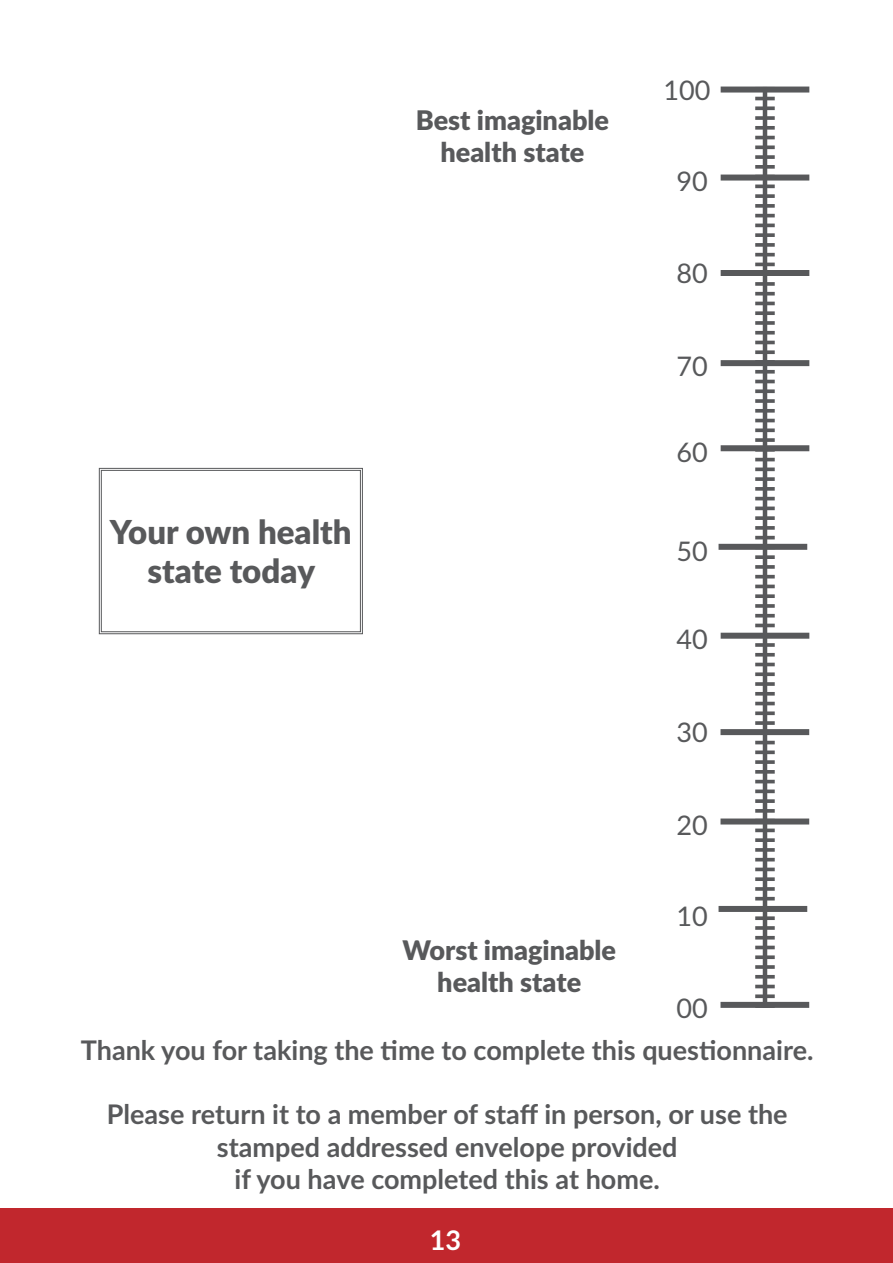
<style>
.page{position:relative;width:893px;height:1263px;background:#fff}
.page>*{position:absolute;margin:0;border:0;box-sizing:border-box;transform-origin:0 0}
.t1{font:900 33px "Lato Latin";color:#58595b}
.t2{font:700 27px/32.4px "Lato Latin";color:#58595b;text-align:center}
.t3{font:900 27px/32.4px "Lato Latin";color:#58595b;text-align:center}
.t4{font:27px "Lato Latin";color:#58595b}
.t5{font:700 27px "Lato Latin";color:#fff}
</style>
<div class="page">
<hr style="left:755px;top:97px;width:20px;height:3px;background:#58595b">
<svg style="left:755px;top:106px;width:20px;height:4px"></svg>
<svg style="left:755px;top:116px;width:20px;height:4px"></svg>
<svg style="left:755px;top:126px;width:20px;height:4px"></svg>
<hr style="left:755px;top:136px;width:20px;height:3px;background:#58595b">
<svg style="left:755px;top:145px;width:20px;height:4px"></svg>
<svg style="left:755px;top:155px;width:20px;height:4px"></svg>
<svg style="left:755px;top:165px;width:20px;height:4px"></svg>
<hr style="left:755px;top:185px;width:20px;height:3px;background:#58595b">
<svg style="left:755px;top:194px;width:20px;height:4px"></svg>
<svg style="left:755px;top:204px;width:20px;height:4px"></svg>
<hr style="left:755px;top:214px;width:20px;height:3px;background:#58595b">
<hr style="left:755px;top:224px;width:20px;height:3px;background:#58595b">
<svg style="left:755px;top:233px;width:20px;height:4px"></svg>
<svg style="left:755px;top:243px;width:20px;height:4px"></svg>
<hr style="left:755px;top:253px;width:20px;height:3px;background:#58595b">
<hr style="left:755px;top:263px;width:20px;height:3px;background:#58595b">
<svg style="left:755px;top:282px;width:20px;height:4px"></svg>
<hr style="left:755px;top:292px;width:20px;height:3px;background:#58595b">
<hr style="left:755px;top:302px;width:20px;height:3px;background:#58595b">
<svg style="left:755px;top:311px;width:20px;height:4px"></svg>
<svg style="left:755px;top:321px;width:20px;height:4px"></svg>
<svg style="left:755px;top:331px;width:20px;height:4px"></svg>
<hr style="left:755px;top:341px;width:20px;height:3px;background:#58595b">
<svg style="left:755px;top:350px;width:20px;height:4px"></svg>
<svg style="left:755px;top:370px;width:20px;height:4px"></svg>
<hr style="left:755px;top:380px;width:20px;height:3px;background:#58595b">
<svg style="left:755px;top:389px;width:20px;height:4px"></svg>
<svg style="left:755px;top:399px;width:20px;height:4px"></svg>
<svg style="left:755px;top:409px;width:20px;height:4px"></svg>
<hr style="left:755px;top:419px;width:20px;height:3px;background:#58595b">
<svg style="left:755px;top:428px;width:20px;height:4px"></svg>
<svg style="left:755px;top:438px;width:20px;height:4px"></svg>
<svg style="left:755px;top:451px;width:20px;height:1px"></svg>
<hr style="left:755px;top:458px;width:20px;height:3px;background:#58595b">
<svg style="left:755px;top:467px;width:20px;height:4px"></svg>
<svg style="left:755px;top:477px;width:20px;height:4px"></svg>
<svg style="left:755px;top:487px;width:20px;height:4px"></svg>
<hr style="left:755px;top:497px;width:20px;height:3px;background:#58595b">
<svg style="left:755px;top:506px;width:20px;height:4px"></svg>
<svg style="left:755px;top:516px;width:20px;height:4px"></svg>
<svg style="left:755px;top:526px;width:20px;height:4px"></svg>
<hr style="left:755px;top:536px;width:20px;height:3px;background:#58595b">
<svg style="left:755px;top:555px;width:20px;height:4px"></svg>
<svg style="left:755px;top:565px;width:20px;height:4px"></svg>
<hr style="left:755px;top:575px;width:20px;height:3px;background:#58595b">
<hr style="left:755px;top:585px;width:20px;height:3px;background:#58595b">
<svg style="left:755px;top:594px;width:20px;height:4px"></svg>
<svg style="left:755px;top:604px;width:20px;height:4px"></svg>
<hr style="left:755px;top:614px;width:20px;height:3px;background:#58595b">
<hr style="left:755px;top:624px;width:20px;height:3px;background:#58595b">
<svg style="left:755px;top:643px;width:20px;height:4px"></svg>
<hr style="left:755px;top:653px;width:20px;height:3px;background:#58595b">
<hr style="left:755px;top:663px;width:20px;height:3px;background:#58595b">
<svg style="left:755px;top:672px;width:20px;height:4px"></svg>
<svg style="left:755px;top:682px;width:20px;height:4px"></svg>
<svg style="left:755px;top:692px;width:20px;height:4px"></svg>
<hr style="left:755px;top:702px;width:20px;height:3px;background:#58595b">
<svg style="left:755px;top:711px;width:20px;height:4px"></svg>
<svg style="left:755px;top:721px;width:20px;height:4px"></svg>
<hr style="left:755px;top:741px;width:20px;height:3px;background:#58595b">
<svg style="left:755px;top:750px;width:20px;height:4px"></svg>
<svg style="left:755px;top:760px;width:20px;height:4px"></svg>
<svg style="left:755px;top:770px;width:20px;height:4px"></svg>
<hr style="left:755px;top:780px;width:20px;height:3px;background:#58595b">
<svg style="left:755px;top:789px;width:20px;height:4px"></svg>
<svg style="left:755px;top:799px;width:20px;height:4px"></svg>
<svg style="left:755px;top:809px;width:20px;height:4px"></svg>
<svg style="left:755px;top:828px;width:20px;height:4px"></svg>
<svg style="left:755px;top:838px;width:20px;height:4px"></svg>
<svg style="left:755px;top:848px;width:20px;height:4px"></svg>
<hr style="left:755px;top:858px;width:20px;height:3px;background:#58595b">
<svg style="left:755px;top:867px;width:20px;height:4px"></svg>
<svg style="left:755px;top:877px;width:20px;height:4px"></svg>
<svg style="left:755px;top:887px;width:20px;height:4px"></svg>
<hr style="left:755px;top:897px;width:20px;height:3px;background:#58595b">
<svg style="left:755px;top:916px;width:20px;height:4px"></svg>
<svg style="left:755px;top:926px;width:20px;height:4px"></svg>
<hr style="left:755px;top:936px;width:20px;height:3px;background:#58595b">
<hr style="left:755px;top:946px;width:20px;height:3px;background:#58595b">
<svg style="left:755px;top:955px;width:20px;height:4px"></svg>
<svg style="left:755px;top:965px;width:20px;height:4px"></svg>
<hr style="left:755px;top:975px;width:20px;height:3px;background:#58595b">
<hr style="left:755px;top:985px;width:20px;height:3px;background:#58595b">
<svg style="left:755px;top:994px;width:20px;height:4px"></svg>
<hr style="left:763px;top:87px;width:4px;height:921px;background:#58595b">
<div style="left:721px;top:87px;width:88px;height:6px;background:#58595b"></div>
<div style="left:721px;top:175px;width:88px;height:6px;background:#58595b"></div>
<div style="left:721px;top:270px;width:88px;height:6px;background:#58595b"></div>
<div style="left:721px;top:360px;width:88px;height:6px;background:#58595b"></div>
<div style="left:721px;top:445px;width:88px;height:6px;background:#58595b"></div>
<div style="left:718px;top:544px;width:89px;height:6px;background:#58595b"></div>
<div style="left:721px;top:633px;width:88px;height:6px;background:#58595b"></div>
<div style="left:720px;top:729px;width:89px;height:6px;background:#58595b"></div>
<div style="left:720px;top:818px;width:89px;height:6px;background:#58595b"></div>
<div style="left:718px;top:906px;width:89px;height:6px;background:#58595b"></div>
<div style="left:720px;top:1002px;width:89px;height:6px;background:#58595b"></div>
<svg style="left:98px;top:467px;width:265px;height:168px"></svg>
<div style="left:101px;top:470px;width:260px;height:162px;border:1px solid #58595b"></div>
<div style="left:1px;top:1209px;width:892px;height:54px;background:#c1272d"></div>
<p class="t1" style="left:110px;top:512px;width:243px">Your own health</p>
<p class="t1" style="left:147px;top:552px;width:169px">state today</p>
<p class="t3" style="left:416px;top:103px;width:195px">Best imaginable</p>
<p class="t3" style="left:440px;top:135px;width:146px">health state</p>
<p class="t3" style="left:402px;top:933px;width:215px">Worst imaginable health state</p>
<p class="t4" style="left:663px;top:75px;width:48px">100</p>
<p class="t4" style="left:676px;top:166px;width:33px">90</p>
<p class="t4" style="left:676px;top:258px;width:33px">80</p>
<p class="t4" style="left:676px;top:351px;width:33px">70</p>
<p class="t4" style="left:676px;top:436px;width:33px">60</p>
<p class="t4" style="left:676px;top:535px;width:33px">50</p>
<p class="t4" style="left:676px;top:624px;width:33px">40</p>
<p class="t4" style="left:676px;top:717px;width:33px">30</p>
<p class="t4" style="left:676px;top:809px;width:33px">20</p>
<p class="t4" style="left:676px;top:901px;width:33px">10</p>
<p class="t4" style="left:676px;top:993px;width:33px">00</p>
<p class="t2" style="left:81px;top:1033px;width:734px">Thank you for taking the time to complete this questionnaire.</p>
<p class="t2" style="left:107px;top:1098px;width:682px">Please return it to a member of staff in person, or use the stamped addressed envelope provided</p>
<p class="t2" style="left:235px;top:1163px;width:427px">if you have completed this at home.</p>
<p class="t5" style="left:430px;top:1224px;width:33px">13</p>
</div>
